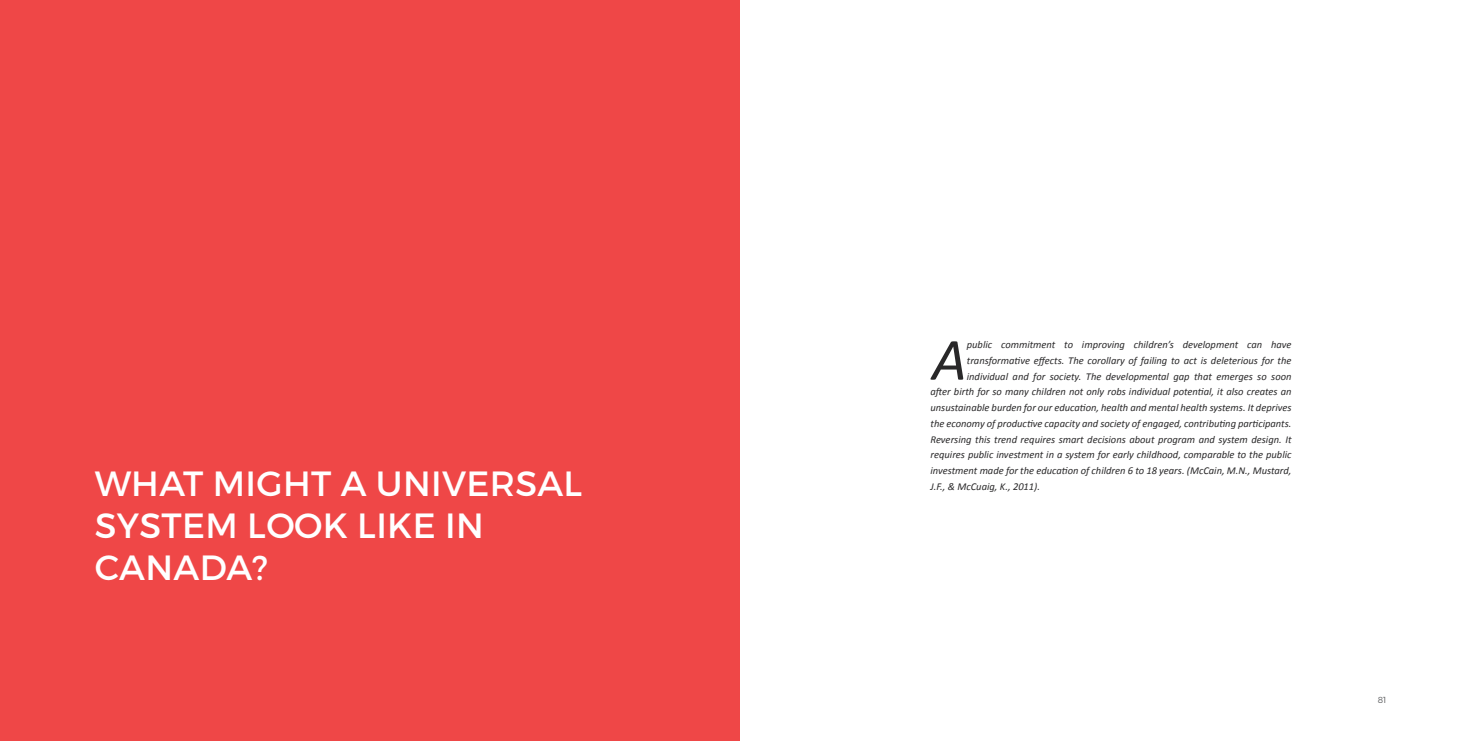
<style>
.page{position:relative;width:1481px;height:741px;background:#fff}
.page>*{position:absolute;margin:0;border:0;box-sizing:border-box;transform-origin:0 0}
.t1{font:italic 60.11px "Calibri";color:#292829}
.t2{font:35px/42px "Montserrat";letter-spacing:.01em;color:#fff}
.t3{font:italic 10.5px/15.8px "Calibri";color:#292829;text-align:right}
.t4{font:300 8.75px "Montserrat";color:#58595b}
</style>
<div class="page">
<div style="left:0;top:0;width:739px;height:740px;background:#ef4747"></div>
<p class="t3" style="left:930px;top:336px;width:362px">public commitment to improving children’s development can have transformative effects. The corollary of failing to act is deleterious for the individual and for society. The developmental gap that emerges so soon<br>after birth for so many children not only robs individual potential, it also creates an unsustainable burden for our education, health and mental health systems. It deprives the economy of productive capacity and society of engaged, contributing participants.<br>Reversing this trend requires smart decisions about program and system design. It requires public investment in a system for early childhood, comparable to the public investment made for the education of children 6 to 18 years. (McCain, M.N., Mustard,</p>
<h1 class="t1" style="left:932px;top:318px;width:36px">A</h1>
<h2 class="t2" style="left:95px;top:462px;width:489px">WHAT MIGHT A UNIVERSAL</h2>
<p class="t3" style="left:930px;top:478px;width:111px">J.F., &amp; McCuaig, K., 2011).</p>
<h2 class="t2" style="left:95px;top:504px;width:390px">SYSTEM LOOK LIKE IN<br>CANADA?</h2>
<p class="t4" style="left:1377px;top:694px;width:10px">81</p>
</div>
